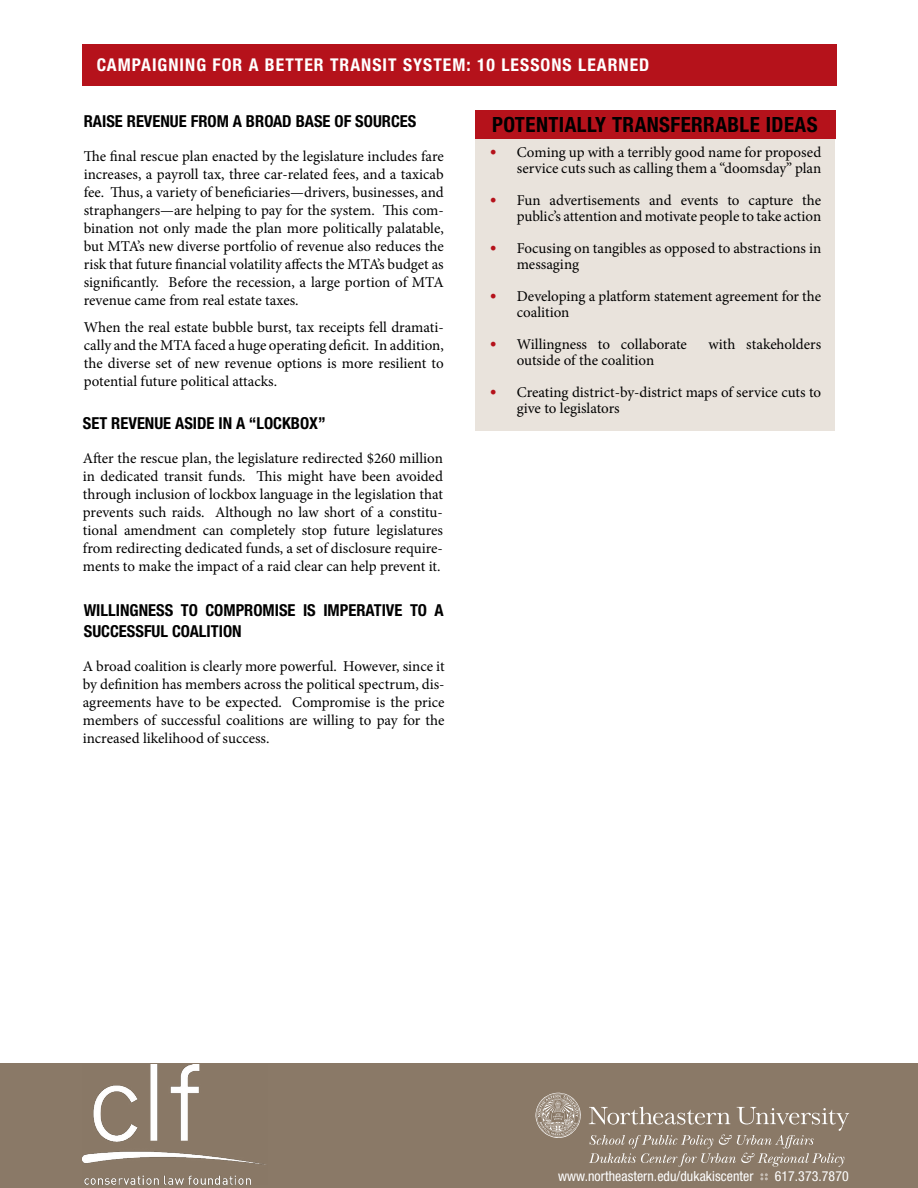
<style>
.page{position:relative;width:918px;height:1188px;background:#fff}
.page>*{position:absolute;margin:0;border:0;box-sizing:border-box;transform-origin:0 0}
.t1{font:700 condensed 21px "Helvetica Neue LT Std";letter-spacing:.02em;color:#000}
.t2{font:700 condensed 17.7px "Helvetica Neue LT Std";letter-spacing:.06em;color:#fff}
.t3{font:700 condensed 16.5px "Helvetica Neue LT Std";color:#000}
.t4{font:15px/18px "Minion Pro";color:#000;text-align:justify}
.t5{font:condensed 13.8px "Helvetica Neue LT Std";letter-spacing:.005em;color:#fff}
.s1{font-size:18px;color:#b5121b}
</style>
<div class="page">
<div style="left:82px;top:45px;width:755px;height:41px;background:#b5121b"></div>
<div style="left:0;top:1063px;width:918px;height:125px;background:#8a7967"></div>
<div style="left:475px;top:110px;width:360px;height:320px;background:#e9e3dc"></div>
<div style="left:475px;top:110px;width:361px;height:29px;background:#b5121b"></div>
<img style="left:82px;top:1065px;width:184px;height:119px">
<svg style="left:536px;top:1093px;width:45px;height:45px"></svg>
<svg style="left:589px;top:1107px;width:260px;height:60px"></svg>
<svg style="left:760px;top:1173px;width:8px;height:7px"></svg>
<p class="t2" style="left:97px;top:54px;width:22px">CAMPAIGNING</p>
<p class="t2" style="left:213px;top:54px;width:129px">FOR ABETTER TRAN</p>
<p class="t2" style="left:372px;top:54px;width:217px">SIT SYSTEM : 10 LESSONS LEARNE</p>
<p class="t2" style="left:639px;top:54px;width:12px">D</p>
<p class="t3" style="left:84px;top:111px;width:53px">RAISE REVEN</p>
<p class="t3" style="left:170px;top:111px;width:40px">UE FROM</p>
<p class="t3" style="left:233px;top:111px;width:24px">ABROA</p>
<p class="t3" style="left:282px;top:111px;width:136px">D BASE OF SOURCES</p>
<p class="t4" style="left:84px;top:147px;width:362px">The final rescue plan enacted by the legislature includes fare increases, a payroll tax, three car-related fees, and a taxicab fee. Thus, a variety of beneficiaries—drivers, businesses, and straphangers—are helping to pay for the system. This com&shy;bination not only made the plan more politically palatable, but MTA’s new diverse portfolio of revenue also reduces the risk that future financial volatility affects the MTA’s budget as significantly. Before the recession, a large portion of MTA revenue came from real estate taxes.</p>
<p class="t4" style="left:84px;top:318px;width:362px">When the real estate bubble burst, tax receipts fell dramati&shy;cally and the MTA faced a huge operating deficit. In addition, the diverse set of new revenue options is more resilient to potential future political attacks.</p>
<p class="t3" style="left:83px;top:414px;width:38px">SE T REVEN</p>
<p class="t3" style="left:154px;top:414px;width:120px">UE ASIDE IN A “LOCKBO</p>
<p class="t3" style="left:309px;top:414px;width:18px">X”</p>
<p class="t4" style="left:83px;top:449px;width:362px">After the rescue plan, the legislature redirected $260 million in dedicated transit funds. This might have been avoided through inclusion of lockbox language in the legislation that prevents such raids. Although no law short of a constitu&shy;tional amendment can completely stop future legislatures from redirecting dedicated funds, a set of disclosure require&shy;ments to make the impact of a raid clear can help prevent it.</p>
<p class="t3" style="left:84px;top:601px;width:41px">WILLINGNE</p>
<p class="t3" style="left:156px;top:601px;width:60px">SS TO COMPROMI</p>
<p class="t3" style="left:279px;top:601px;width:54px">SE IS IMPERA</p>
<p class="t3" style="left:374px;top:601px;width:16px">TIVE</p>
<p class="t3" style="left:410px;top:601px;width:35px">TO A</p>
<p class="t3" style="left:84px;top:622px;width:144px">SUCCESSFUL COALITION</p>
<p class="t4" style="left:83px;top:658px;width:363px">A broad coalition is clearly more powerful. However, since it by definition has members across the political spectrum, dis&shy;agreements have to be expected. Compromise is the price members of successful coalitions are willing to pay for the increased likelihood of success.</p>
<h1 class="t1" style="left:492px;top:112px;width:133px">POTENTIALLY TRAN</h1>
<h1 class="t1" style="left:659px;top:112px;width:34px">SFERRAB</h1>
<h1 class="t1" style="left:740px;top:112px;width:79px">LE IDEAS</h1>
<p class="t4" style="left:490px;top:144px;width:333px;line-height:16.5px;text-align:right"><span class="s1">•</span> Coming up with a terribly good name for proposed service cuts such as calling them a “doomsday” plan</p>
<p class="t4" style="left:490px;top:192px;width:333px;line-height:16.5px;text-align:right"><span class="s1">•</span> Fun advertisements and events to capture the public’s attention and motivate people to take action</p>
<p class="t4" style="left:517px;top:240px;width:306px;line-height:16.5px;text-indent:-27px"><span class="s1">•</span> Focusing on tangibles as opposed to abstractions in messaging</p>
<p class="t4" style="left:517px;top:288px;width:306px;line-height:16.5px;text-indent:-27px"><span class="s1">•</span> Developing a platform statement agreement for the coalition</p>
<p class="t4" style="left:490px;top:335px;width:199px"><span class="s1">•</span> Willingness to collaborate</p>
<p class="t4" style="left:709px;top:335px;width:114px">with stakeholders</p>
<p class="t4" style="left:517px;top:352px;width:139px">outside of the coalition</p>
<p class="t4" style="left:517px;top:384px;width:306px;line-height:16.5px;text-indent:-27px"><span class="s1">•</span> Creating district-by-district maps of service cuts to give to legislators</p>
<p class="t5" style="left:558px;top:1168px;width:197px">www.northeastern.edu/dukakiscenter</p>
<p class="t5" style="left:775px;top:1168px;width:76px">617.373.7870</p>
</div>
